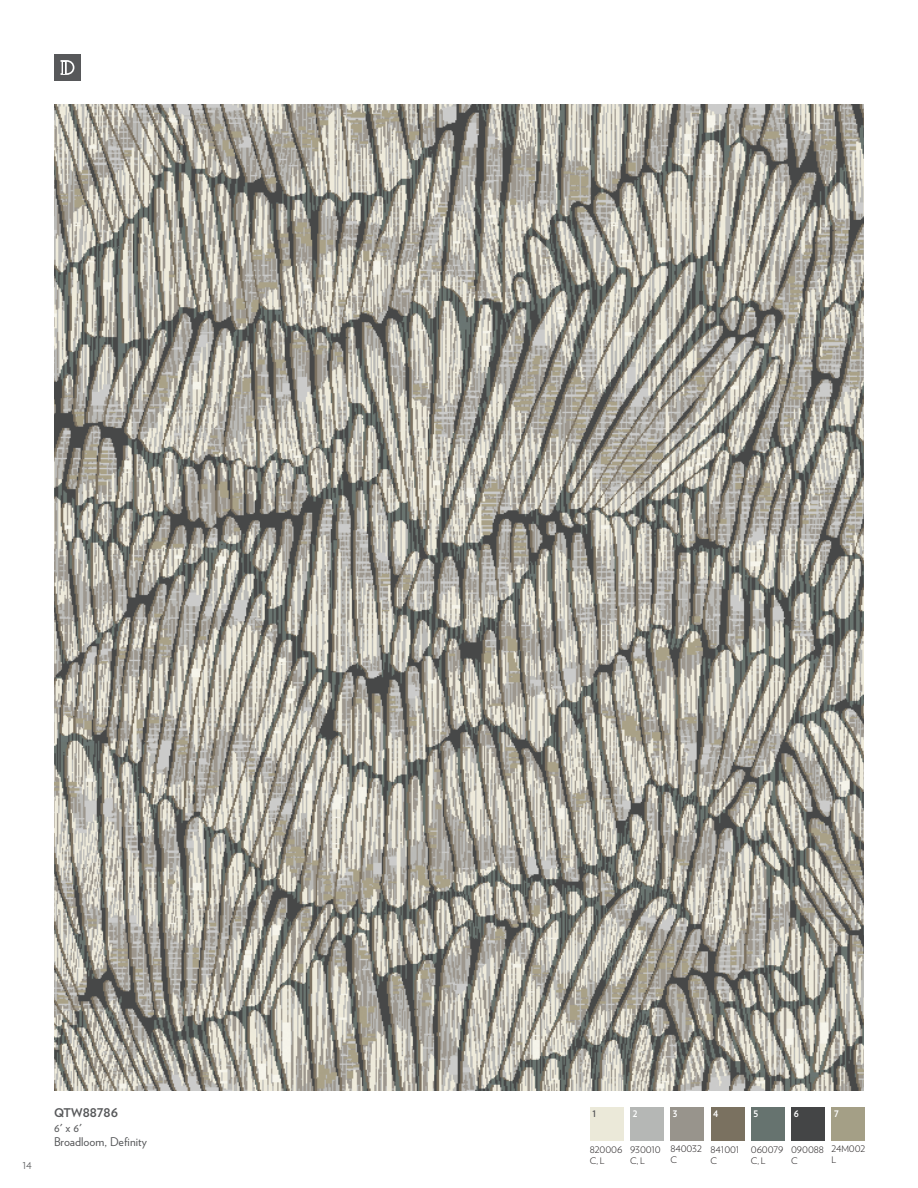
<style>
.page{position:relative;width:918px;height:1188px;background:#fff}
.page>*{position:absolute;margin:0;border:0;box-sizing:border-box;transform-origin:0 0}
.t1{font:12px/14.4px "Verlag";color:#57585a}
.t2{font:700 12px "Verlag";color:#57585a}
.t3{font:300 12px "Verlag";color:#57585a}
.t4{font:300 9px/10.8px "Verlag";letter-spacing:-.01em;color:#231f20}
.t5{font:700 9px "Verlag";color:#fff;scale:.91 1}
.t6{font:700 9px "Verlag";color:#57585a;scale:.91 1}
</style>
<div class="page">
<img style="left:54px;top:105px;width:810px;height:985px">
<div style="left:751px;top:1107px;width:34px;height:34px;background:#66736f"></div>
<div style="left:590px;top:1107px;width:34px;height:34px;background:#ebe9d9"></div>
<div style="left:711px;top:1107px;width:33px;height:34px;background:#7a7160"></div>
<div style="left:791px;top:1107px;width:34px;height:34px;background:#444546"></div>
<div style="left:630px;top:1107px;width:34px;height:34px;background:#b5b7b5"></div>
<div style="left:831px;top:1107px;width:34px;height:34px;background:#a49f86"></div>
<div style="left:670px;top:1107px;width:34px;height:34px;background:#98948c"></div>
<div style="left:54px;top:54px;width:27px;height:27px;background:#57585a"></div>
<svg style="left:61px;top:60px;width:13px;height:15px"></svg>
<h1 class="t3" style="left:22px;top:1156px;width:11px">14</h1>
<h1 class="t2" style="left:54px;top:1103px;width:66px">QTW88786</h1>
<h1 class="t1" style="left:54px;top:1119px;width:94px">6' x 6'<br>Broadloom, Definity</h1>
<p class="t6" style="left:592px;top:1107px;width:5px">1</p>
<p class="t5" style="left:633px;top:1107px;width:7px">2</p>
<p class="t5" style="left:673px;top:1106px;width:7px">3</p>
<p class="t5" style="left:713px;top:1107px;width:7px">4</p>
<p class="t4" style="left:590px;top:1144px;width:34px">820006<br>C, L</p>
<p class="t4" style="left:630px;top:1144px;width:32px">930010<br>C, L</p>
<p class="t4" style="left:670px;top:1143px;width:33px">840032<br>C</p>
<p class="t4" style="left:711px;top:1144px;width:30px">841001<br>C</p>
<p class="t5" style="left:753px;top:1107px;width:7px">5</p>
<p class="t5" style="left:794px;top:1107px;width:7px">6</p>
<p class="t5" style="left:834px;top:1106px;width:7px">7</p>
<p class="t4" style="left:751px;top:1144px;width:34px">060079<br>C, L</p>
<p class="t4" style="left:791px;top:1144px;width:34px">090088<br>C</p>
<p class="t4" style="left:831px;top:1143px;width:36px">24M002<br>L</p>
</div>
